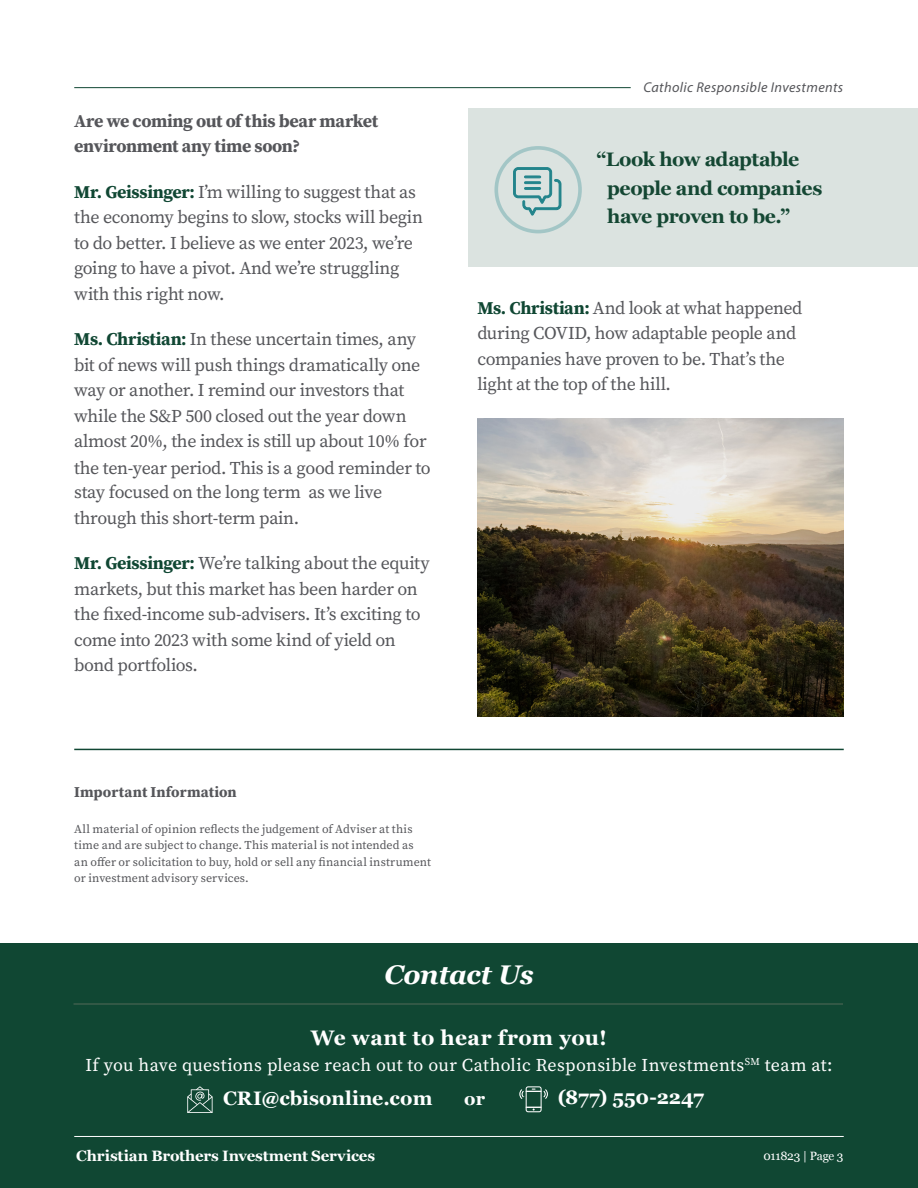
<style>
.page{position:relative;width:918px;height:1188px;background:#fff}
.page>*{position:absolute;margin:0;border:0;box-sizing:border-box;transform-origin:0 0}
.t1{font:italic 700 27px "Georgia";letter-spacing:-.015em;color:#fff}
.t2{font:700 21px "Georgia";letter-spacing:.005em;color:#fff}
.t3{font:700 19.5px/28.5px "Georgia";letter-spacing:-.03em;color:#144733}
.t4{font:700 19.5px "Georgia";color:#fff}
.Question{font:18px/25.5px "Source Serif Pro";letter-spacing:-.02em;color:#55565a}
.t5{font:18px "Source Serif Pro";letter-spacing:.015em;color:#fff}
.Question-2{font:700 18px/25.5px "Source Serif Pro";letter-spacing:-.02em;color:#55565a}
.t6{font:700 18px "Georgia";color:#fff}
.Question-3{font:700 15px "Georgia";letter-spacing:-.005em;color:#fff}
.t7{font:700 15px "Source Serif Pro";letter-spacing:.005em;color:#55565a}
.Question-4{font:italic 14.25px "Myriad Pro";letter-spacing:.025em;color:#55565a}
.t8{font:12px/16.5px "Source Serif Pro";letter-spacing:.005em;color:#55565a}
.Question-5{font:12px "Georgia";letter-spacing:-.025em;color:#fff}
.s1{font-weight:700;color:#104733}
</style>
<div class="page">
<div style="left:468px;top:108px;width:450px;height:159px;background:#dbe3e0"></div>
<svg style="left:494px;top:146px;width:88px;height:87px"></svg>
<hr style="left:74px;top:749px;width:770px;height:1px;background:#104733">
<hr style="left:74px;top:87px;width:557px;height:1px;background:#104733">
<div style="left:0;top:943px;width:918px;height:245px;background:#104733"></div>
<hr style="left:74px;top:1136px;width:770px;height:1px;background:#fff">
<svg style="left:519px;top:1086px;width:29px;height:26px"></svg>
<svg style="left:187px;top:1086px;width:26px;height:27px"></svg>
<hr style="left:74px;top:1003px;width:769px;height:2px;background:#3e5e4c">
<img style="left:477px;top:419px;width:367px;height:297px">
<p class="Question-2" style="left:74px;top:108px;width:306px">Are we coming out of this bear market environment any time soon?</p>
<p class="Question" style="left:74px;top:179px;width:350px"><span class="s1">Mr. Geissinger:</span> I’m willing to suggest that as the economy begins to slow, stocks will begin to do better. I believe as we enter 2023, we’re going to have a pivot. And we’re struggling with this right now.</p>
<p class="Question" style="left:74px;top:326px;width:358px"><span class="s1">Ms. Christian:</span> In these uncertain times, any bit of news will push things dramatically one way or another. I remind our investors that while the S&amp;P 500 closed out the year down almost 20%, the index is still up about 10% for the ten-year period. This is a good reminder to</p>
<p class="Question" style="left:74px;top:480px;width:310px">stay focused on the long term as we live through this short-term pain.</p>
<p class="Question" style="left:74px;top:551px;width:357px"><span class="s1">Mr. Geissinger:</span> We’re talking about the equity markets, but this market has been harder on the fixed-income sub-advisers. It’s exciting to come into 2023 with some kind of yield on bond portfolios.</p>
<p class="t7" style="left:74px;top:781px;width:164px">Important Information</p>
<p class="t8" style="left:74px;top:820px;width:358px">All material of opinion reflects the judgement of Adviser at this time and are subject to change. This material is not intended as<br>an offer or solicitation to buy, hold or sell any financial instrument or investment advisory services.</p>
<p class="Question-4" style="left:643px;top:78px;width:201px">Catholic Responsible Investments</p>
<p class="t3" style="left:607px;top:144px;width:217px;text-indent:-11px">“Look how adaptable people and companies have proven to be.”</p>
<p class="Question" style="left:477px;top:295px;width:326px"><span class="s1">Ms. Christian:</span> And look at what happened during COVID, how adaptable people and companies have proven to be. That’s the light at the top of the hill.</p>
<p class="t1" style="left:384px;top:955px;width:151px">Contact Us</p>
<p class="t2" style="left:311px;top:1022px;width:298px">We want to hear from you!</p>
<p class="t5" style="left:85px;top:1053px;width:749px">If you have questions please reach out to our Catholic Responsible Investments<sup>SM</sup> team at:</p>
<p class="t4" style="left:223px;top:1084px;width:211px">CRI@cbisonline.com</p>
<p class="t6" style="left:464px;top:1085px;width:22px">or</p>
<p class="t4" style="left:558px;top:1082px;width:148px">(877) 550-2247</p>
<p class="Question-3" style="left:76px;top:1144px;width:301px">Christian Brothers Investment Services</p>
<p class="Question-5" style="left:764px;top:1147px;width:81px">011823 | Page 3</p>
</div>
